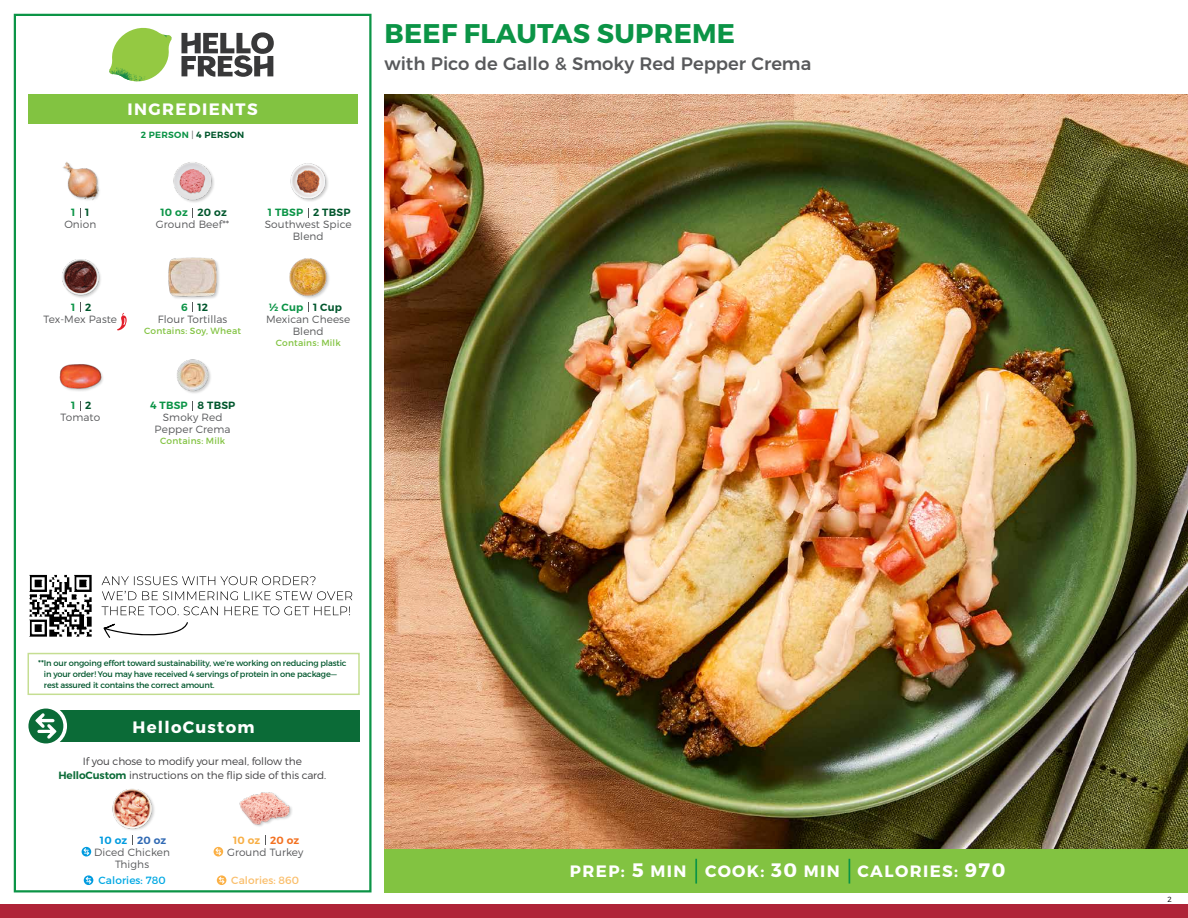
<style>
.page{position:relative;width:1188px;height:918px;background:#fff}
.page>*{position:absolute;margin:0;border:0;box-sizing:border-box;transform-origin:0 0}
.t1{font:700 27px "Montserrat";letter-spacing:.01em;color:#0b9446}
.t2{font:500 18px "Montserrat";color:#58595b}
.t3{font:700 16.5px "Montserrat";letter-spacing:.085em;color:#fff}
.t4{font:300 10.5px/12px "Montserrat";letter-spacing:.01em;color:#58595b;text-align:center}
.t5{font:300 10.5px/13.5px "Montserrat";letter-spacing:-.01em;color:#414042;text-align:center}
.t6{font:600 10.5px "Montserrat";letter-spacing:.02em;color:#00562c}
.t7{font:600 10.5px "Montserrat";letter-spacing:.02em;color:#0b9446}
.t8{font:10.5px "Montserrat";letter-spacing:.01em;color:#00a8e3}
.t9{font:10.5px "Montserrat";letter-spacing:.01em;color:#fabe6b}
.t10{font:600 10.5px "Montserrat";letter-spacing:.02em;color:#009bdf}
.t11{font:600 10.5px "Montserrat";letter-spacing:.02em;color:#f8af45}
.t12{font:9px "Montserrat";letter-spacing:.02em;color:#82c341}
.t13{font:600 9px "Montserrat";letter-spacing:.03em;color:#0b9446}
.t14{font:8.25px/11.2px "Montserrat";letter-spacing:-.02em;color:#00562c}
.t15{font:300 7.5px "Montserrat";color:#000}
.s1{font-weight:300;color:#58595b}
.s2{color:#00562c}
.s3{font-size:8.4px}
.s4{font-weight:600;color:#0b6b37}
.s5{color:#3069b3}
.s6{color:#f37121}
.s7{font-size:19.5px}
</style>
<div class="page">
<div style="left:0;top:904px;width:1188px;height:14px;background:#af2438"></div>
<div style="left:384px;top:849px;width:804px;height:43px;background:#82c341"></div>
<svg style="left:181px;top:32px;width:93px;height:45px"></svg>
<svg style="left:114px;top:28px;width:55px;height:36px"></svg>
<img style="left:143px;top:28px;width:29px;height:24px">
<img style="left:112px;top:48px;width:54px;height:10px">
<img style="left:109px;top:52px;width:55px;height:30px">
<img style="left:142px;top:58px;width:24px;height:23px">
<div style="left:28px;top:94px;width:330px;height:30px;background:#82c341"></div>
<div style="left:14px;top:14px;width:358px;height:878px;border:2px solid #0b9446"></div>
<img style="left:384px;top:94px;width:804px;height:755px">
<div style="left:169px;top:257px;width:51px;height:43px;background:#f3f3f3"></div>
<img style="left:168px;top:257px;width:52px;height:41px">
<img style="left:289px;top:258px;width:40px;height:40px">
<img style="left:173px;top:162px;width:41px;height:40px">
<img style="left:290px;top:163px;width:38px;height:38px">
<img style="left:62px;top:259px;width:39px;height:39px">
<img style="left:63px;top:162px;width:37px;height:39px">
<img style="left:177px;top:359px;width:34px;height:34px">
<img style="left:59px;top:364px;width:44px;height:27px">
<svg style="left:117px;top:313px;width:10px;height:17px"></svg>
<div style="left:28px;top:653px;width:332px;height:42px;border:2px solid #c5de92"></div>
<div style="left:33px;top:710px;width:327px;height:32px;background:#0b6b37"></div>
<svg style="left:25px;top:705px;width:42px;height:42px"></svg>
<div style="left:28px;top:709px;width:35px;height:34px;background:#0a6b37;border-radius:50%"></div>
<svg style="left:35px;top:713px;width:22px;height:26px"></svg>
<img style="left:112px;top:789px;width:43px;height:41px">
<svg style="left:82px;top:847px;width:9px;height:9px"></svg>
<svg style="left:83px;top:848px;width:6px;height:7px"></svg>
<svg style="left:84px;top:875px;width:9px;height:10px"></svg>
<svg style="left:86px;top:877px;width:6px;height:7px"></svg>
<img style="left:239px;top:792px;width:53px;height:35px">
<hr style="left:695px;top:859px;width:2px;height:25px;background:#0b9446">
<svg style="left:849px;top:859px;width:1px;height:25px"></svg>
<img style="left:29px;top:574px;width:63px;height:63px">
<svg style="left:103px;top:622px;width:85px;height:16px"></svg>
<svg style="left:102px;top:606px;width:248px;height:9px"></svg>
<svg style="left:102px;top:591px;width:250px;height:9px"></svg>
<svg style="left:102px;top:576px;width:213px;height:9px"></svg>
<svg style="left:214px;top:847px;width:9px;height:9px"></svg>
<svg style="left:215px;top:848px;width:6px;height:7px"></svg>
<svg style="left:217px;top:875px;width:9px;height:10px"></svg>
<svg style="left:219px;top:877px;width:6px;height:7px"></svg>
<h1 class="t1" style="left:385px;top:17px;width:352px">BEEF FLAUTAS SUPREME</h1>
<h2 class="t2" style="left:384px;top:49px;width:428px">with Pico de Gallo &amp; Smoky Red Pepper Crema</h2>
<h3 class="t3" style="left:128px;top:99px;width:132px">INGREDIENTS</h3>
<p class="t13" style="left:141px;top:129px;width:105px">2 PERSON <span class="s1">|</span> <span class="s2">4 PERSON</span></p>
<p class="t7" style="left:71px;top:206px;width:6px">1</p>
<p class="t6" style="left:85px;top:206px;width:6px">1</p>
<p class="t7" style="left:160px;top:206px;width:29px">10 oz</p>
<p class="t7" style="left:268px;top:206px;width:37px">1 TBSP</p>
<p class="t6" style="left:198px;top:206px;width:31px">20 oz</p>
<p class="t6" style="left:313px;top:206px;width:39px">2 TBSP</p>
<p class="t4" style="left:64px;top:218px;width:34px">Onion</p>
<p class="t4" style="left:156px;top:218px;width:75px">Ground Beef**</p>
<p class="t4" style="left:265px;top:218px;width:88px">Southwest Spice<br>Blend</p>
<p class="t7" style="left:71px;top:301px;width:6px">1</p>
<p class="t6" style="left:85px;top:301px;width:8px">2</p>
<p class="t7" style="left:181px;top:301px;width:8px">6</p>
<p class="t7" style="left:269px;top:301px;width:36px">½ Cup</p>
<p class="t6" style="left:198px;top:301px;width:12px">12</p>
<p class="t6" style="left:313px;top:301px;width:31px">1 Cup</p>
<p class="t4" style="left:44px;top:313px;width:75px">Tex-Mex Paste</p>
<p class="t4" style="left:158px;top:313px;width:71px">Flour Tortillas</p>
<p class="t12" style="left:144px;top:325px;width:98px">Contains: Soy, Wheat</p>
<p class="t4" style="left:266px;top:313px;width:86px">Mexican Cheese<br>Blend</p>
<p class="t12" style="left:276px;top:337px;width:67px">Contains: Milk</p>
<p class="t7" style="left:71px;top:399px;width:6px">1</p>
<p class="t6" style="left:85px;top:399px;width:8px">2</p>
<p class="t7" style="left:150px;top:399px;width:39px">4 TBSP</p>
<p class="t6" style="left:198px;top:399px;width:39px">8 TBSP</p>
<p class="t4" style="left:61px;top:411px;width:41px">Tomato</p>
<p class="t4" style="left:155px;top:411px;width:77px">Smoky Red<br>Pepper Crema</p>
<p class="t12" style="left:160px;top:435px;width:67px">Contains: Milk</p>
<p class="t14" style="left:44px;top:657px;width:304px;text-indent:-6px"><span class="s3">**</span>In our ongoing effort toward sustainability, we’re working on reducing plastic in your order! You may have received 4 servings of protein in one package— rest assured it contains the correct amount.</p>
<h3 class="t3" style="left:133px;top:717px;width:123px">HelloCustom</h3>
<p class="t5" style="left:58px;top:755px;width:269px">If you chose to modify your meal, follow the<br><span class="s4">HelloCustom</span> instructions on the flip side of this card.</p>
<p class="t10" style="left:100px;top:834px;width:68px">10 oz <span class="s5">20 oz</span></p>
<p class="t4" style="left:94px;top:846px;width:77px">Diced Chicken<br>Thighs</p>
<p class="t8" style="left:98px;top:874px;width:69px">Calories: 780</p>
<p class="t11" style="left:233px;top:834px;width:68px">10 oz <span class="s6">20 oz</span></p>
<p class="t4" style="left:227px;top:846px;width:78px">Ground Turkey</p>
<p class="t9" style="left:231px;top:874px;width:69px">Calories: 860</p>
<h3 class="t3" style="left:570px;top:861px;width:437px">PREP: <span class="s7">5</span> MIN COOK: <span class="s7">30</span> MIN CALORIES: <span class="s7">970</span></h3>
<p class="t15" style="left:1168px;top:895px;width:6px">2</p>
</div>
